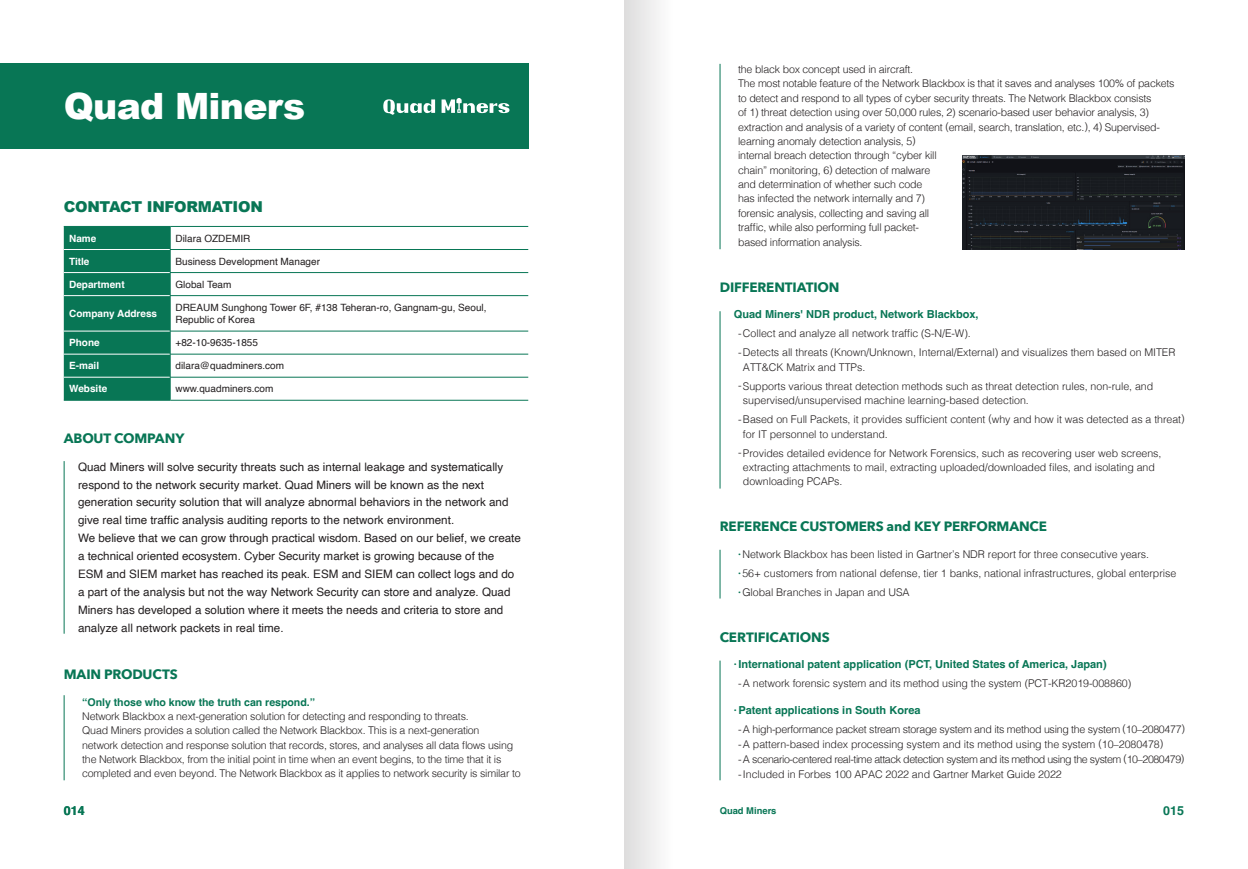
<style>
.page{position:relative;width:1248px;height:869px;background:#fff}
.page>*{position:absolute;margin:0;border:0;box-sizing:border-box;transform-origin:0 0}
.t1{font:900 36.25px "Arial";letter-spacing:-.02em;color:#fff}
.t2{font:900 15px "Arial";letter-spacing:-.02em;color:#087655}
.t3{font:700 13.5px "Avenir Next";letter-spacing:-.01em;color:#087655}
.t4{font:700 12.5px "Helvetica";color:#087655}
.t5{font:11.62px/17.9px "Helvetica";color:#231f20}
.t6{font:700 11px "Helvetica";color:#087655}
.t7{font:300 10.62px/14.4px "Helvetica";letter-spacing:-.02em;color:#231f20}
.t8{font:300 10.62px/15px "Helvetica";letter-spacing:-.04em;color:#231f20}
.t9{font:700 10.62px "Helvetica";letter-spacing:-.005em;color:#087655}
.t10{font:10px/12.5px "Helvetica";color:#231f20}
.t11{font:700 10px "Helvetica";color:#fff}
.t12{font:700 9.38px "Helvetica";color:#087655}
.s1{font-weight:700;color:#087655}
</style>
<div class="page">
<hr style="left:170px;top:226px;width:358px;height:1px;background:#087655">
<hr style="left:170px;top:249px;width:358px;height:1px;background:#087655">
<hr style="left:170px;top:272px;width:358px;height:1px;background:#087655">
<hr style="left:170px;top:295px;width:358px;height:1px;background:#087655">
<hr style="left:170px;top:331px;width:358px;height:1px;background:#087655">
<hr style="left:170px;top:354px;width:358px;height:1px;background:#087655">
<svg style="left:64px;top:226px;width:107px;height:174px;background:#107a5b"></svg>
<hr style="left:170px;top:377px;width:358px;height:1px;background:#087655">
<hr style="left:170px;top:399px;width:358px;height:1px;background:#087655">
<hr style="left:64px;top:461px;width:1px;height:172px;background:#087655">
<hr style="left:64px;top:694px;width:1px;height:86px;background:#087655">
<div style="left:0;top:64px;width:528px;height:85px;background:#087655"></div>
<svg style="left:383px;top:99px;width:52px;height:16px"></svg>
<svg style="left:441px;top:98px;width:68px;height:15px"></svg>
<hr style="left:719px;top:64px;width:1px;height:185px;background:#087655">
<hr style="left:719px;top:311px;width:1px;height:177px;background:#087655">
<hr style="left:719px;top:549px;width:1px;height:49px;background:#087655">
<hr style="left:719px;top:660px;width:1px;height:120px;background:#087655">
<img style="left:962px;top:155px;width:222px;height:94px">
<div style="left:624px;top:0;width:54px;height:868px;background:linear-gradient(to right,#ddd,#fff)"></div>
<h1 class="t1" style="left:64px;top:80px;width:243px">Quad Miners</h1>
<h2 class="t2" style="left:64px;top:196px;width:200px">CONTACT INFORMATION</h2>
<p class="t11" style="left:69px;top:232px;width:29px">Name</p>
<p class="t10" style="left:175px;top:232px;width:76px">Dilara OZDEMIR</p>
<p class="t11" style="left:69px;top:255px;width:22px">Title</p>
<p class="t10" style="left:175px;top:255px;width:146px">Business Development Manager</p>
<p class="t11" style="left:69px;top:278px;width:57px">Department</p>
<p class="t10" style="left:175px;top:278px;width:57px">Global Team</p>
<p class="t11" style="left:69px;top:307px;width:89px">Company Address</p>
<p class="t10" style="left:175px;top:301px;width:312px">DREAUM Sunghong Tower 6F, #138 Teheran-ro, Gangnam-gu, Seoul,<br>Republic of Korea</p>
<p class="t11" style="left:69px;top:336px;width:32px">Phone</p>
<p class="t10" style="left:175px;top:336px;width:84px">+82-10-9635-1855</p>
<p class="t11" style="left:69px;top:359px;width:32px">E-mail</p>
<p class="t10" style="left:175px;top:359px;width:110px">dilara@quadminers.com</p>
<p class="t11" style="left:69px;top:382px;width:40px">Website</p>
<p class="t10" style="left:175px;top:382px;width:99px">www.quadminers.com</p>
<p class="t3" style="left:64px;top:427px;width:122px">ABOUT COMPANY</p>
<p class="t5" style="left:78px;top:457px;width:444px">Quad Miners will solve security threats such as internal leakage and systematically respond to the network security market. Quad Miners will be known as the next generation security solution that will analyze abnormal behaviors in the network and give real time traffic analysis auditing reports to the network environment.<br>We believe that we can grow through practical wisdom. Based on our belief, we create a technical oriented ecosystem. Cyber Security market is growing because of the ESM and SIEM market has reached its peak. ESM and SIEM can collect logs and do a part of the analysis but not the way Network Security can store and analyze. Quad Miners has developed a solution where it meets the needs and criteria to store and analyze all network packets in real time.</p>
<p class="t3" style="left:64px;top:662px;width:115px">MAIN PRODUCTS</p>
<p class="t9" style="left:82px;top:695px;width:234px">“Only those who know the truth can respond.”</p>
<p class="t7" style="left:82px;top:707px;width:440px">Network Blackbox a next-generation solution for detecting and responding to threats.<br>Quad Miners provides a solution called the Network Blackbox. This is a next-generation<br>network detection and response solution that records, stores, and analyses all data flows using the Network Blackbox, from the initial point in time when an event begins, to the time that it is completed and even beyond. The Network Blackbox as it applies to network security is similar to</p>
<p class="t4" style="left:64px;top:802px;width:22px">014</p>
<p class="t7" style="left:738px;top:61px;width:438px">the black box concept used in aircraft.<br>The most notable feature of the Network Blackbox is that it saves and analyses 100% of packets to detect and respond to all types of cyber security threats. The Network Blackbox consists<br>of 1) threat detection using over 50,000 rules, 2) scenario-based user behavior analysis, 3) extraction and analysis of a variety of content (email, search, translation, etc.), 4) Supervised&shy;learning anomaly detection analysis, 5)<br>internal breach detection through “cyber kill<br>chain” monitoring, 6) detection of malware<br>and determination of whether such code<br>has infected the network internally and 7)<br>forensic analysis, collecting and saving all<br>traffic, while also performing full packet-<br>based information analysis.</p>
<p class="t3" style="left:719px;top:275px;width:121px">DIFFERENTIATION</p>
<p class="t6" style="left:733px;top:307px;width:246px">Quad Miners' NDR product, Network Blackbox,</p>
<p class="t7" style="left:738px;top:323px;width:439px;line-height:19px">-Collect and analyze all network traffic (S-N/E-W).<br>-Detects all threats (Known/Unknown, Internal/External) and visualizes them based on MITER</p>
<p class="t7" style="left:738px;top:356px;width:416px;line-height:19px;text-indent:5px">ATT&amp;CK Matrix and TTPs.<br>-Supports various threat detection methods such as threat detection rules, non-rule, and</p>
<p class="t7" style="left:738px;top:390px;width:448px;line-height:19px;text-indent:5px">supervised/unsupervised machine learning-based detection.<br>-Based on Full Packets, it provides sufficient content (why and how it was detected as a threat)</p>
<p class="t7" style="left:738px;top:423px;width:425px;line-height:19px;text-indent:5px">for IT personnel to understand.<br>-Provides detailed evidence for Network Forensics, such as recovering user web screens,</p>
<p class="t7" style="left:743px;top:459px;width:413px">extracting attachments to mail, extracting uploaded/downloaded files, and isolating and downloading PCAPs.</p>
<p class="t3" style="left:719px;top:514px;width:329px">REFERENCE CUSTOMERS and KEY PERFORMANCE</p>
<p class="t7" style="left:738px;top:543px;width:439px;line-height:19px"><span class="s1">·</span>Network Blackbox has been listed in Gartner’s NDR report for three consecutive years.<br><span class="s1">·</span>56+ customers from national defense, tier 1 banks, national infrastructures, global enterprise <span class="s1">·</span>Global Branches in Japan and USA</p>
<p class="t3" style="left:719px;top:624px;width:111px">CERTIFICATIONS</p>
<p class="t6" style="left:733px;top:657px;width:374px">·International patent application (PCT, United States of America, Japan)</p>
<p class="t7" style="left:738px;top:675px;width:394px">-A network forensic system and its method using the system (PCT-KR2019-008860)</p>
<p class="t6" style="left:733px;top:703px;width:188px">·Patent applications in South Korea</p>
<p class="t7" style="left:738px;top:720px;width:448px;line-height:15px">-A high-performance packet stream storage system and its method using the system (10–2080477) -A pattern-based index processing system and its method using the system (10–2080478)</p>
<p class="t8" style="left:738px;top:750px;width:448px">- A scenario-centered real-time attack detection system and its method using the system (10–2080479) -Included in Forbes 100 APAC 2022 and Gartner Market Guide 2022</p>
<p class="t12" style="left:719px;top:804px;width:58px">Quad Miners</p>
<p class="t4" style="left:1163px;top:802px;width:22px">015</p>
</div>
